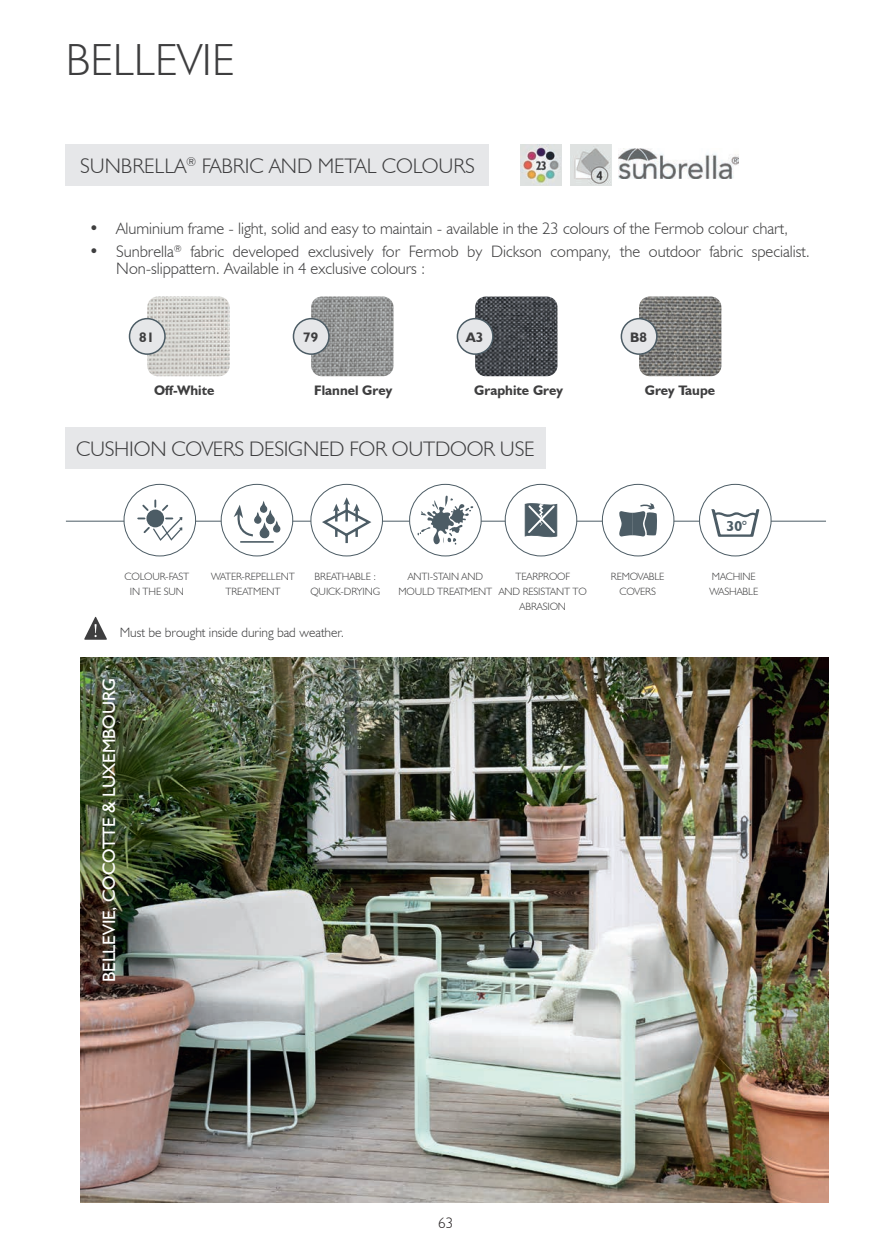
<style>
.page{position:relative;width:893px;height:1251px;background:#fff}
.page>*{position:absolute;margin:0;border:0;box-sizing:border-box;transform-origin:0 0}
.t1{font:300 45px "Humanist 521 BT";color:#3e3e3f}
.t2{font:300 21px "Humanist 521 BT";letter-spacing:-.01em;color:#3e3e3f}
.t3{font:18px "Humanist 521 BT";letter-spacing:-.01em;color:#fff}
.t4{font:300 16.5px/16.5px "Humanist 521 BT";color:#3e3e3f}
.t5{font:300 15px "Humanist 521 BT";color:#231f20}
.t6{font:700 14.25px "Humanist 521 BT";color:#4c5c65}
.t7{font:700 13.8px "Humanist 521 BT";color:#3e3e3f}
.t8{font:300 13.5px "Humanist 521 BT";color:#3e3e3f}
.t9{font:300 10.5px/15px "Humanist 521 BT";letter-spacing:-.01em;color:#3e3e3f;text-align:center}
</style>
<div class="page">
<hr style="left:66px;top:521px;width:760px;height:1px;background:#4c5c65">
<svg style="left:84px;top:616px;width:23px;height:23px"></svg>
<div style="left:699px;top:484px;width:72px;height:72px;background:#fff;border-radius:50%"></div>
<div style="left:699px;top:484px;width:72px;height:72px;border:1px solid #4c5c65;border-radius:50%"></div>
<svg style="left:711px;top:509px;width:48px;height:27px"></svg>
<div style="left:311px;top:484px;width:71px;height:72px;background:#fff;border-radius:50%"></div>
<div style="left:311px;top:484px;width:72px;height:72px;border:1px solid #4c5c65;border-radius:50%"></div>
<svg style="left:321px;top:497px;width:53px;height:48px"></svg>
<div style="left:124px;top:484px;width:72px;height:72px;background:#fff;border-radius:50%"></div>
<div style="left:124px;top:484px;width:72px;height:72px;border:1px solid #4c5c65;border-radius:50%"></div>
<svg style="left:138px;top:500px;width:44px;height:40px"></svg>
<div style="left:602px;top:484px;width:72px;height:72px;background:#fff;border-radius:50%"></div>
<div style="left:602px;top:484px;width:72px;height:72px;border:1px solid #4c5c65;border-radius:50%"></div>
<svg style="left:619px;top:503px;width:38px;height:33px"></svg>
<div style="left:410px;top:484px;width:71px;height:72px;background:#fff;border-radius:50%"></div>
<div style="left:409px;top:484px;width:72px;height:72px;border:1px solid #4c5c65;border-radius:50%"></div>
<svg style="left:417px;top:495px;width:56px;height:49px"></svg>
<div style="left:221px;top:484px;width:72px;height:72px;background:#fff;border-radius:50%"></div>
<div style="left:221px;top:484px;width:72px;height:72px;border:1px solid #4c5c65;border-radius:50%"></div>
<svg style="left:234px;top:501px;width:47px;height:37px"></svg>
<hr style="left:240px;top:541px;width:34px;height:1px;background:#4c5c65">
<div style="left:505px;top:484px;width:72px;height:72px;background:#fff;border-radius:50%"></div>
<div style="left:505px;top:484px;width:72px;height:72px;border:1px solid #4c5c65;border-radius:50%"></div>
<svg style="left:525px;top:503px;width:32px;height:35px"></svg>
<div style="left:66px;top:145px;width:423px;height:41px;background:#e6e7e9"></div>
<div style="left:66px;top:427px;width:480px;height:41px;background:#e6e7e9"></div>
<img style="left:521px;top:145px;width:41px;height:41px">
<img style="left:618px;top:148px;width:120px;height:31px">
<img style="left:570px;top:145px;width:41px;height:41px">
<img style="left:80px;top:657px;width:748px;height:544px">
<img style="left:147px;top:296px;width:83px;height:80px">
<div style="left:130px;top:318px;width:35px;height:36px;background:#e6e7e9;border-radius:50%"></div>
<div style="left:129px;top:318px;width:37px;height:37px;border:2px solid #4c5c65;border-radius:50%"></div>
<img style="left:311px;top:296px;width:82px;height:80px">
<div style="left:293px;top:318px;width:36px;height:36px;background:#e6e7e9;border-radius:50%"></div>
<div style="left:293px;top:318px;width:37px;height:37px;border:2px solid #4c5c65;border-radius:50%"></div>
<img style="left:475px;top:296px;width:82px;height:80px">
<div style="left:457px;top:318px;width:36px;height:36px;background:#e6e7e9;border-radius:50%"></div>
<div style="left:457px;top:318px;width:37px;height:37px;border:2px solid #4c5c65;border-radius:50%"></div>
<img style="left:639px;top:296px;width:82px;height:80px">
<div style="left:621px;top:318px;width:36px;height:36px;background:#e6e7e9;border-radius:50%"></div>
<div style="left:621px;top:318px;width:37px;height:37px;border:2px solid #4c5c65;border-radius:50%"></div>
<h1 class="t1" style="left:66px;top:32px;width:170px">BELLEVIE</h1>
<p class="t2" style="left:80px;top:153px;width:396px">SUNBRELLA<sup>®</sup> FABRIC AND METAL COLOURS</p>
<p class="t4" style="left:89px;top:219px;width:700px">• Aluminium frame - light, solid and easy to maintain - available in the 23 colours of the Fermob colour chart,</p>
<p class="t4" style="left:116px;top:243px;width:695px;text-indent:-27px">• Sunbrella<sup>®</sup> fabric developed exclusively for Fermob by Dickson company, the outdoor fabric specialist.<br>Non-slippattern. Available in 4 exclusive colours :</p>
<p class="t7" style="left:139px;top:328px;width:16px">81</p>
<p class="t7" style="left:303px;top:328px;width:16px">79</p>
<p class="t7" style="left:466px;top:328px;width:19px">A3</p>
<p class="t7" style="left:630px;top:328px;width:18px">B8</p>
<p class="t7" style="left:154px;top:382px;width:62px">Off-White</p>
<p class="t7" style="left:314px;top:382px;width:79px">Flannel Grey</p>
<p class="t7" style="left:474px;top:382px;width:90px">Graphite Grey</p>
<p class="t7" style="left:645px;top:382px;width:72px">Grey Taupe</p>
<p class="t2" style="left:76px;top:435px;width:460px">CUSHION COVERS DESIGNED FOR OUTDOOR USE</p>
<p class="t9" style="left:125px;top:568px;width:66px">COLOUR-FAST<br>IN THE SUN</p>
<p class="t9" style="left:611px;top:568px;width:55px">REMOVABLE<br>COVERS</p>
<p class="t9" style="left:211px;top:568px;width:85px">WATER-REPELLENT<br>TREATMENT</p>
<p class="t9" style="left:499px;top:568px;width:90px">TEARPROOF<br>AND RESISTANT TO<br>ABRASION</p>
<p class="t9" style="left:398px;top:568px;width:95px">ANTI-STAIN AND<br>MOULD TREATMENT</p>
<p class="t9" style="left:310px;top:568px;width:71px">BREATHABLE :<br>QUICK-DRYING</p>
<p class="t8" style="left:120px;top:623px;width:226px">Must be brought inside during bad weather.</p>
<p class="t3" style="left:98px;top:982px;width:305px;rotate:-90deg">BELLEVIE, COCOTTE &amp; LUXEMBOURG</p>
<p class="t6" style="left:727px;top:517px;width:22px">30°</p>
<p class="t9" style="left:710px;top:568px;width:50px;text-align:left">MACHINE<br>WASHABLE</p>
<p class="t5" style="left:438px;top:1213px;width:17px">63</p>
</div>
